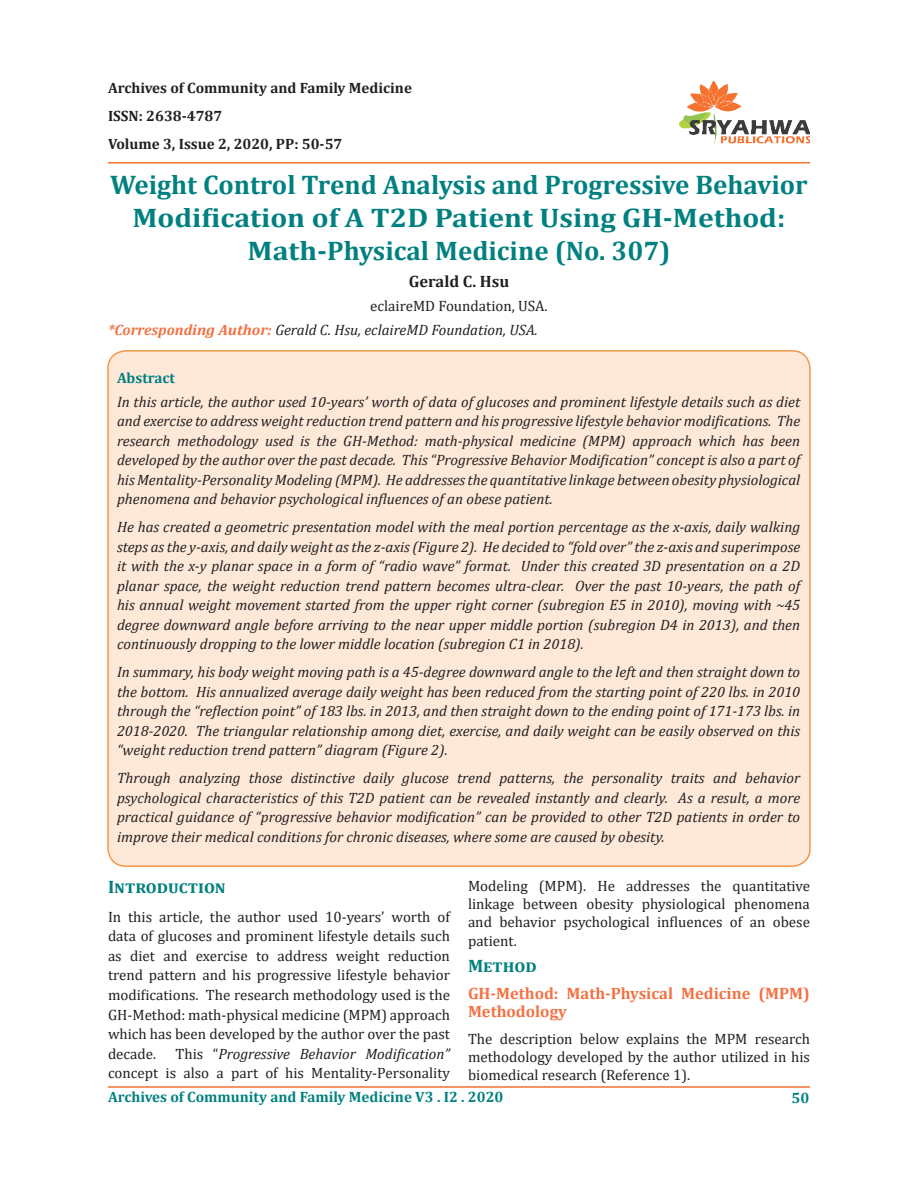
<style>
.page{position:relative;width:918px;height:1188px;background:#fff}
.page>*{position:absolute;margin:0;border:0;box-sizing:border-box;transform-origin:0 0}
.Default{font:700 27px/33px "Cambria";color:#008080;text-align:center}
.Default-2{font:700 18px "Cambria";color:#008080}
.Default-3{font:700 16.5px/18.1px "Cambria";color:#f37142}
.Default-4{font:700 16.5px "Cambria";color:#231f20}
.Default-5{font:italic 15px/19.5px "Cambria";color:#231f20;text-align:justify}
.Default-6{font:15px/19.5px "Cambria";color:#231f20;text-align:justify}
.t1{font:700 15px "Cambria";color:#231f20}
.Default-7{font:700 15px "Cambria";color:#008080}
.s1{font-weight:700;color:#f37142}
.s2{font-style:italic}
</style>
<div class="page">
<hr style="left:108px;top:1086px;width:702px;height:2px;background:#f37232">
<hr style="left:108px;top:162px;width:702px;height:2px;background:#f37232">
<img style="left:680px;top:81px;width:130px;height:62px">
<div style="left:108px;top:351px;width:702px;height:515px;background:#fee9d8;border-radius:18px"></div>
<p class="t1" style="left:108px;top:77px;width:306px">Archives of Community and Family Medicine</p>
<p class="t1" style="left:108px;top:105px;width:116px">ISSN: 2638-4787</p>
<p class="t1" style="left:108px;top:134px;width:236px">Volume 3, Issue 2, 2020, PP: 50-57</p>
<p class="Default" style="left:110px;top:167px;width:699px">Weight Control Trend Analysis and Progressive Behavior<br>Modification of A T2D Patient Using GH-Method:<br>Math-Physical Medicine (No. 307)</p>
<p class="Default-4" style="left:409px;top:270px;width:102px">Gerald C. Hsu</p>
<p class="Default-6" style="left:370px;top:296px;width:179px">eclaireMD Foundation, USA.</p>
<p class="Default-5" style="left:108px;top:319px;width:431px"><span class="s1">*Corresponding Author:</span> Gerald C. Hsu, eclaireMD Foundation, USA.</p>
<p class="Default-7" style="left:117px;top:367px;width:60px">Abstract</p>
<p class="Default-5" style="left:117px;top:391px;width:685px">In this article, the author used 10-years’ worth of data of glucoses and prominent lifestyle details such as diet and exercise to address weight reduction trend pattern and his progressive lifestyle behavior modifications. The research methodology used is the GH-Method: math-physical medicine (MPM) approach which has been developed by the author over the past decade. This “Progressive Behavior Modification” concept is also a part of his Mentality-Personality Modeling (MPM). He addresses the quantitative linkage between obesity physiological phenomena and behavior psychological influences of an obese patient.</p>
<p class="Default-5" style="left:117px;top:517px;width:685px">He has created a geometric presentation model with the meal portion percentage as the x-axis, daily walking steps as the y-axis, and daily weight as the z-axis (Figure 2). He decided to “fold over” the z-axis and superimpose it with the x-y planar space in a form of “radio wave” format. Under this created 3D presentation on a 2D planar space, the weight reduction trend pattern becomes ultra-clear. Over the past 10-years, the path of his annual weight movement started from the upper right corner (subregion E5 in 2010), moving with ~45 degree downward angle before arriving to the near upper middle portion (subregion D4 in 2013), and then continuously dropping to the lower middle location (subregion C1 in 2018).</p>
<p class="Default-5" style="left:117px;top:662px;width:685px">In summary, his body weight moving path is a 45-degree downward angle to the left and then straight down to the bottom. His annualized average daily weight has been reduced from the starting point of 220 lbs. in 2010 through the “reflection point” of 183 lbs. in 2013, and then straight down to the ending point of 171-173 lbs. in 2018-2020. The triangular relationship among diet, exercise, and daily weight can be easily observed on this “weight reduction trend pattern” diagram (Figure 2).</p>
<p class="Default-5" style="left:117px;top:768px;width:685px">Through analyzing those distinctive daily glucose trend patterns, the personality traits and behavior psychological characteristics of this T2D patient can be revealed instantly and clearly. As a result, a more practical guidance of “progressive behavior modification” can be provided to other T2D patients in order to improve their medical conditions for chronic diseases, where some are caused by obesity.</p>
<p class="Default-2" style="left:108px;top:875px;width:119px">Introduction</p>
<p class="Default-6" style="left:108px;top:907px;width:344px">In this article, the author used 10-years’ worth of data of glucoses and prominent lifestyle details such as diet and exercise to address weight reduction trend pattern and his progressive lifestyle behavior modifications. The research methodology used is the GH-Method: math-physical medicine (MPM) approach which has been developed by the author over the past decade.</p>
<p class="Default-6" style="left:108px;top:1044px;width:343px;text-align:right">This “<span class="s2">Progressive Behavior Modification”<br></span>concept is also a part of his Mentality-Personality</p>
<p class="Default-6" style="left:468px;top:877px;width:343px;line-height:18.1px">Modeling (MPM). He addresses the quantitative linkage between obesity physiological phenomena and behavior psychological influences of an obese patient.</p>
<p class="Default-2" style="left:468px;top:954px;width:70px">Method</p>
<p class="Default-3" style="left:468px;top:984px;width:343px">GH-Method: Math-Physical Medicine (MPM)<br>Methodology</p>
<p class="Default-6" style="left:468px;top:1030px;width:344px;line-height:18.1px">The description below explains the MPM research methodology developed by the author utilized in his biomedical research (Reference 1).</p>
<p class="Default-7" style="left:108px;top:1086px;width:397px">Archives of Community and Family Medicine V3 . I2 . 2020</p>
<p class="Default-7" style="left:792px;top:1087px;width:19px">50</p>
</div>
